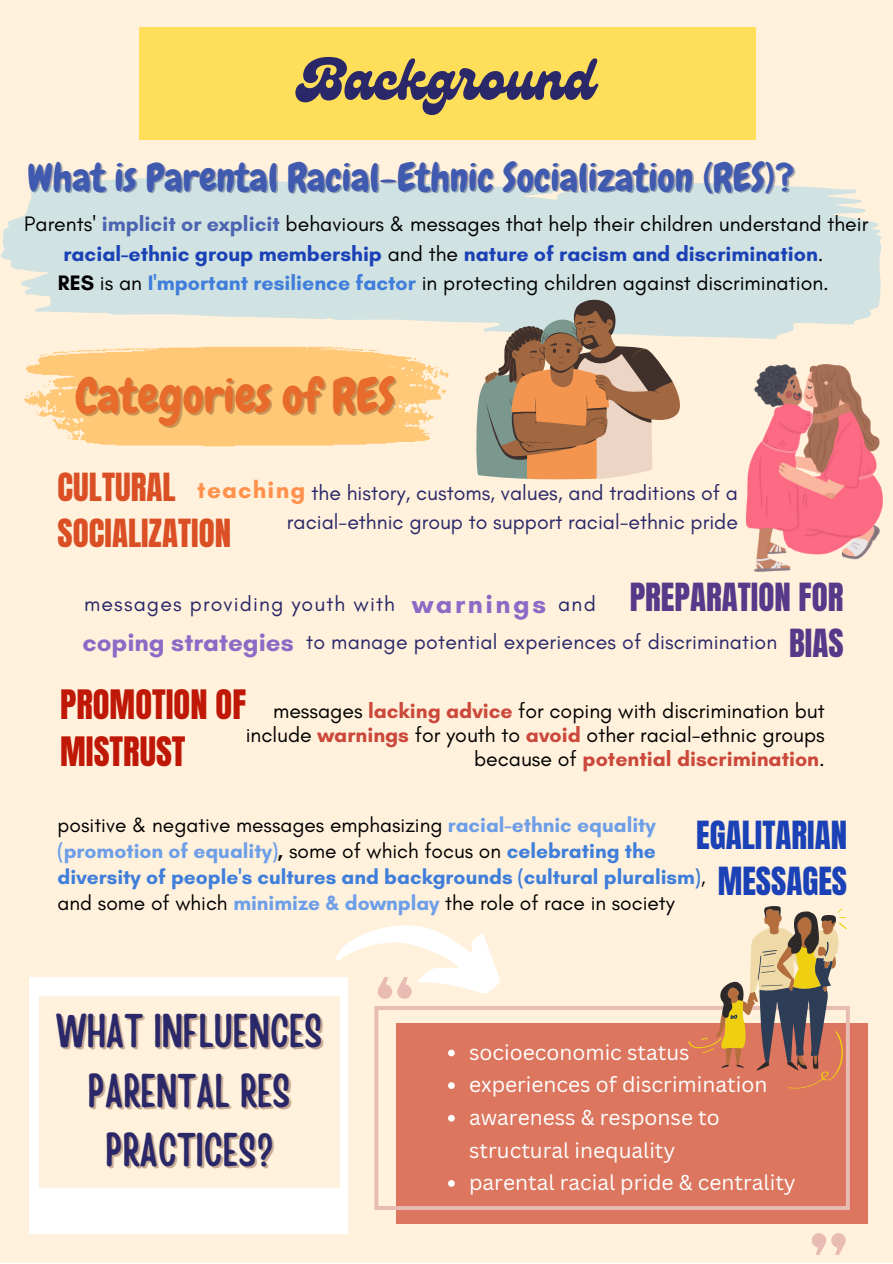
<style>
.page{position:relative;width:893px;height:1264px;background:#fff}
.page>*{position:absolute;margin:0;border:0;box-sizing:border-box;transform-origin:0 0}
.t1{font:57.75px "Genty";color:#2a2869}
.t2{font:47.1px/59.6px "Handy Casual Condensed";color:#2a2869;text-align:center}
.t3{font:47.1px "Chewy";color:#e76b2b}
.t4{font:39px "Chewy";color:#3f5aaf}
.t5{font:34.5px/47.2px "Anton";color:#bf1807}
.t6{font:33px/46px "Anton";color:#db4f25}
.t7{font:33px/46px "Anton";color:#1b41b6;text-align:right}
.t8{font:33px/46px "Anton";color:#573989;text-align:right}
.t9{font:700 27px "Glacial Indifference";letter-spacing:.095em;color:#8d6ac6}
.t10{font:700 25.8px "Glacial Indifference";color:#8d6ac6}
.t11{font:700 24.3px "Glacial Indifference";letter-spacing:.05em;color:#ff914d}
.t12{font:21.3px/29.2px "Glacial Indifference";color:#000;text-align:center}
.t13{font:21.3px/29.2px "Glacial Indifference";color:#2a2869;text-align:right}
.t14{font:21px/25.8px "Glacial Indifference";color:#000}
.t15{font:21px/32.5px "Canva Sans";color:#fff}
.s1{font-weight:700;color:#4c64b1}
.s2{font-weight:700;color:#1b41b6}
.s3{font-weight:700}
.s4{font-weight:700;color:#3f7eda}
.s5{font-weight:700;color:#cb483b}
.s6{font-weight:700;color:#6d9ee8}
</style>
<div class="page">
<div style="left:0;top:0;width:892px;height:1262px;background:#fff1dc"></div>
<div style="left:139px;top:27px;width:616px;height:113px;background:#ffde59"></div>
<svg style="left:579px;top:183px;width:302px;height:142px;fill:#d0e2e1"></svg>
<svg style="left:321px;top:183px;width:258px;height:139px;background:#d3e3e0"></svg>
<svg style="left:1px;top:178px;width:355px;height:141px;background:#d4e3e0"></svg>
<div style="left:449px;top:197px;width:355px;height:142px;background:#d0e2e1"></div>
<svg style="left:21px;top:346px;width:427px;height:100px;background:#ffcf87"></svg>
<svg style="left:336px;top:925px;width:163px;height:71px"></svg>
<div style="left:29px;top:977px;width:318px;height:256px;background:#fff"></div>
<div style="left:39px;top:996px;width:300px;height:191px;background:#fff1dc"></div>
<div style="left:396px;top:1023px;width:471px;height:199px;background:#dc765f"></div>
<svg style="left:374px;top:977px;width:475px;height:277px"></svg>
<svg style="left:475px;top:296px;width:209px;height:184px"></svg>
<img style="left:746px;top:364px;width:136px;height:207px">
<svg style="left:688px;top:906px;width:158px;height:182px"></svg>
<svg style="left:448px;top:1049px;width:7px;height:7px"></svg>
<svg style="left:448px;top:1082px;width:7px;height:6px"></svg>
<svg style="left:448px;top:1114px;width:7px;height:7px"></svg>
<svg style="left:448px;top:1179px;width:7px;height:7px"></svg>
<h1 class="t1" style="left:298px;top:46px;width:297px">Background</h1>
<h3 class="t4" style="left:27px;top:152px;width:768px">What is Parental Racial-Ethnic Socialization (RES)?</h3>
<p class="t12" style="left:24px;top:209px;width:845px">Parents' <span class="s1">implicit or explicit</span> behaviours &amp; messages that help their children understand their <span class="s2">racial-ethnic group membership</span> and the <span class="s2">nature of racism and discrimination</span>.<br><span class="s3">RES</span> is an <span class="s4">I'mportant resilience factor</span> in protecting children against discrimination.</p>
<h2 class="t3" style="left:75px;top:366px;width:321px">Categories of RES</h2>
<h3 class="t6" style="left:58px;top:464px;width:175px">CULTURAL<br>SOCIALIZATION</h3>
<p class="t11" style="left:197px;top:475px;width:109px">teaching</p>
<p class="t13" style="left:287px;top:478px;width:452px">the history, customs, values, and traditions of a racial-ethnic group to support racial-ethnic pride</p>
<h3 class="t8" style="left:629px;top:574px;width:215px">PREPARATION FOR<br>BIAS</h3>
<p class="t9" style="left:412px;top:587px;width:135px">warnings</p>
<p class="t13" style="left:306px;top:585px;width:472px;line-height:37.7px;text-align:left;text-indent:-222px">messages providing youth with<br>to manage potential experiences of discrimination</p>
<p class="t13" style="left:558px;top:589px;width:39px">and</p>
<p class="t10" style="left:82px;top:626px;width:213px">coping strategies</p>
<h3 class="t5" style="left:60px;top:681px;width:187px">PROMOTION OF<br>MISTRUST</h3>
<p class="t12" style="left:246px;top:699px;width:580px;line-height:23.5px;text-align:right">messages <span class="s5">lacking advice</span> for coping with discrimination but include <span class="s5">warnings</span> for youth to <span class="s5">avoid</span> other racial-ethnic groups because of <span class="s5">potential discrimination</span>.</p>
<p class="t14" style="left:58px;top:811px;width:649px">positive &amp; negative messages emphasizing <span class="s6">racial-ethnic equality (promotion of equality)</span><span class="s3">,</span> some of which focus on <span class="s4">celebrating the diversity of people's cultures and backgrounds (cultural pluralism)</span>, and some of which <span class="s6">minimize &amp; downplay</span> the role of race in society</p>
<h3 class="t7" style="left:696px;top:813px;width:152px">EGALITARIAN<br>MESSAGES</h3>
<h2 class="t2" style="left:56px;top:998px;width:268px">WHAT INFLUENCES<br>PARENTAL RES<br>PRACTICES?</h2>
<p class="t15" style="left:469px;top:1035px;width:328px">socioeconomic status experiences of discrimination awareness &amp; response to structural inequality<br>parental racial pride &amp; centrality</p>
</div>
